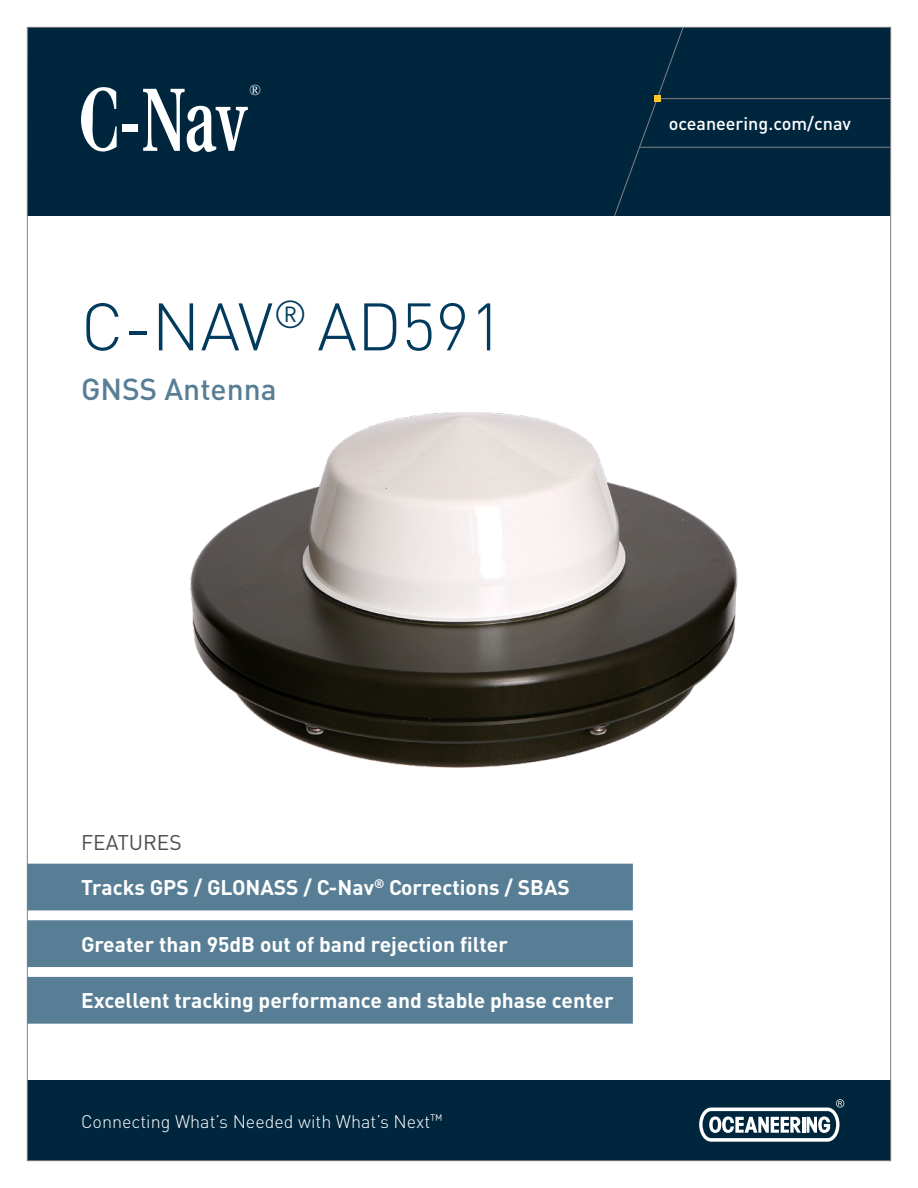
<style>
.page{position:relative;width:918px;height:1188px;background:#fff}
.page>*{position:absolute;margin:0;border:0;box-sizing:border-box;transform-origin:0 0}
.Heading{font:300 66px "DIN";color:#003a5d}
.Subheading{font:500 30px "DIN";color:#577e95}
.Features{font:700 21px "DIN";color:#fff}
.Features_Heading{font:21px "DIN";color:#4b4c4d}
.t1{font:300 18px "DIN";color:#fff}
.t2{font:500 18px "DIN";color:#fff}
.t3{font:15px "Times New Roman";color:#fff}
</style>
<div class="page">
<div style="left:29px;top:29px;width:860px;height:187px;background:#00263e"></div>
<div style="left:27px;top:1080px;width:864px;height:81px;background:#00263e"></div>
<div style="left:122px;top:125px;width:16px;height:7px;background:#fff"></div>
<svg style="left:143px;top:89px;width:105px;height:63px"></svg>
<svg style="left:81px;top:87px;width:36px;height:65px"></svg>
<div style="left:614px;top:29px;width:70px;height:187px;background:#00263e"></div>
<hr style="left:658px;top:98px;width:233px;height:1px;background:#808285">
<hr style="left:640px;top:147px;width:251px;height:1px;background:#808285">
<div style="left:655px;top:95px;width:6px;height:7px;background:#ffc52d"></div>
<svg style="left:699px;top:1099px;width:145px;height:43px"></svg>
<hr style="left:802px;top:1117px;width:3px;height:16px;background:#fff">
<img style="left:190px;top:412px;width:548px;height:356px">
<div style="left:27px;top:864px;width:606px;height:46px;background:#577e95"></div>
<div style="left:27px;top:920px;width:606px;height:47px;background:#577e95"></div>
<div style="left:27px;top:977px;width:606px;height:47px;background:#577e95"></div>
<p class="t3" style="left:249px;top:80px;width:13px">®</p>
<p class="Heading" style="left:81px;top:283px;width:424px">C-NAV<sup>®</sup> AD591</p>
<p class="Subheading" style="left:81px;top:369px;width:197px">GNSS Antenna</p>
<p class="t2" style="left:669px;top:112px;width:184px">oceaneering.com/cnav</p>
<p class="Features_Heading" style="left:81px;top:828px;width:102px">FEATURES</p>
<p class="Features" style="left:81px;top:874px;width:490px">Tracks GPS / GLONASS / C-Nav<sup>®</sup> Corrections / SBAS</p>
<p class="Features" style="left:81px;top:930px;width:428px">Greater than 95dB out of band rejection filter</p>
<p class="Features" style="left:81px;top:987px;width:534px">Excellent tracking performance and stable phase center</p>
<p class="t1" style="left:81px;top:1110px;width:363px">Connecting What’s Needed with What’s Next<sup>™</sup></p>
</div>
